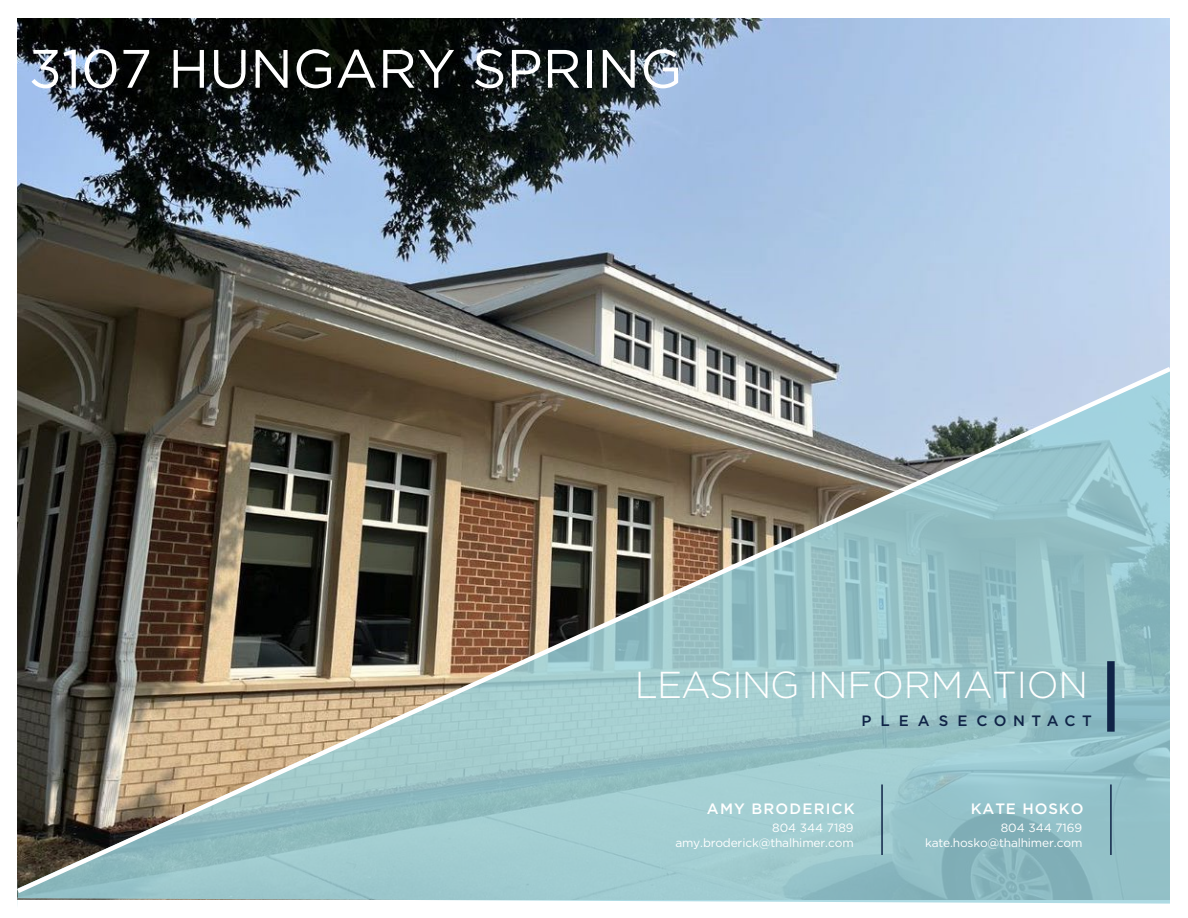
<style>
.page{position:relative;width:1188px;height:918px;background:#fff}
.page>*{position:absolute;margin:0;border:0;box-sizing:border-box;transform-origin:0 0}
.t1{font:54px "Gotham";color:#fff}
.t2{font:300 37.5px "Gotham";letter-spacing:-.005em;color:#fff}
.t3{font:500 15px "Gotham";letter-spacing:.07em;color:#fff}
.t4{font:500 15px "Gotham";letter-spacing:.515em;color:#102447}
.t5{font:12px "Gotham";letter-spacing:-.015em;color:#fff}
</style>
<div class="page">
<img style="left:17px;top:19px;width:1153px;height:344px">
<svg style="left:17px;top:897px;width:1153px;height:8px"></svg>
<img style="left:17px;top:363px;width:1153px;height:534px">
<p class="t1" style="left:29px;top:34px;width:655px">3107 HUNGARY SPRING</p>
<p class="t2" style="left:635px;top:662px;width:455px">LEASING INFORMATION</p>
<p class="t4" style="left:861px;top:711px;width:232px">PLEASECONTACT</p>
<p class="t3" style="left:707px;top:799px;width:149px">AMY BRODERICK</p>
<p class="t5" style="left:772px;top:820px;width:83px">804 344 7189</p>
<p class="t5" style="left:675px;top:835px;width:180px">amy.broderick@thalhimer.com</p>
<p class="t3" style="left:971px;top:799px;width:114px">KATE HOSKO</p>
<p class="t5" style="left:1001px;top:820px;width:83px">804 344 7169</p>
<p class="t5" style="left:925px;top:835px;width:159px">kate.hosko@thalhimer.com</p>
</div>
